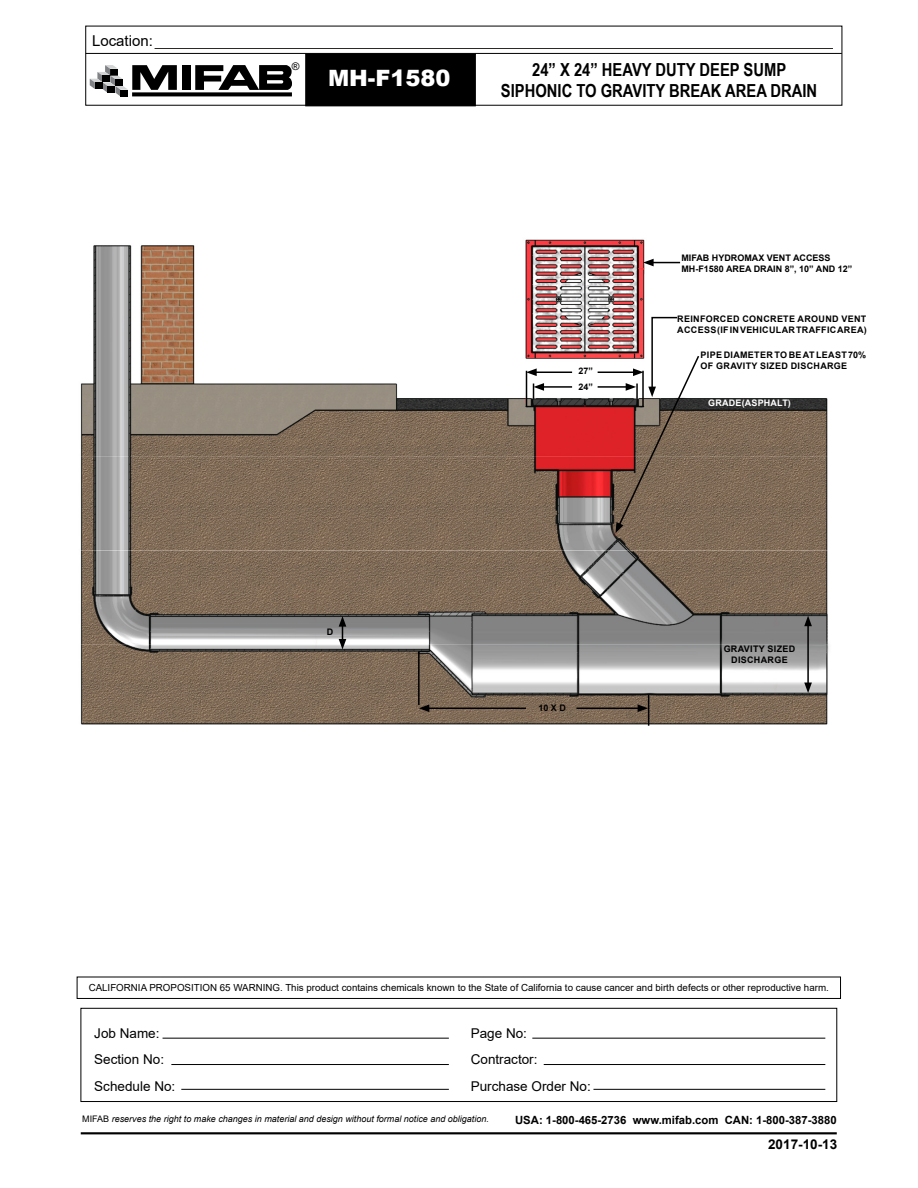
<style>
.page{position:relative;width:918px;height:1188px;background:#fff}
.page>*{position:absolute;margin:0;border:0;box-sizing:border-box;transform-origin:0 0}
.t1{font:900 22.5px "Arial";color:#fff}
.t2{font:700 18px/21.6px "Arial Narrow";color:#000;text-align:center}
.t3{font:15px "Arial";color:#000}
.t4{font:13.5px/26.2px "Arial";color:#000}
.t5{font:700 13.5px "Arial";color:#000}
.t6{font:700 11.25px "Arial";color:#000}
.t7{font:10.5px "Arial";color:#000}
.t8{font:9.75px "Arial";color:#000}
.t9{font:700 9px/10.8px "Arial";letter-spacing:.035em;color:#000}
.t10{font:italic 9px "Arial";color:#000}
.t11{font:700 9px/10.8px "Arial";color:#000}
.t12{font:700 9px "Arial";letter-spacing:.02em;color:#fff}
.s1{font-style:normal}
</style>
<div class="page">
<hr style="left:81px;top:1132px;width:756px;height:2px;background:#000">
<div style="left:305px;top:54px;width:171px;height:52px;background:#000;border:1px solid #000"></div>
<hr style="left:86px;top:53px;width:756px;height:1px;background:#000">
<hr style="left:155px;top:48px;width:678px;height:1px;background:#2d2925">
<div style="left:182px;top:65px;width:9px;height:25px;background:#000"></div>
<div style="left:120px;top:90px;width:8px;height:7px;background:#000"></div>
<svg style="left:177px;top:92px;width:115px;height:4px"></svg>
<svg style="left:90px;top:65px;width:87px;height:31px"></svg>
<div style="left:95px;top:82px;width:8px;height:7px;background:#000"></div>
<svg style="left:195px;top:65px;width:97px;height:25px"></svg>
<div style="left:81px;top:1008px;width:756px;height:94px;border:1px solid #000"></div>
<hr style="left:163px;top:1038px;width:286px;height:1px;background:#000">
<hr style="left:532px;top:1038px;width:293px;height:1px;background:#000">
<hr style="left:171px;top:1064px;width:278px;height:1px;background:#000">
<hr style="left:544px;top:1064px;width:281px;height:1px;background:#000">
<hr style="left:181px;top:1089px;width:268px;height:1px;background:#000">
<hr style="left:593px;top:1089px;width:232px;height:1px;background:#000">
<div style="left:77px;top:977px;width:764px;height:22px;border:1px solid #000"></div>
<img style="left:80px;top:239px;width:749px;height:487px">
<svg style="left:643px;top:259px;width:37px;height:7px"></svg>
<hr style="left:807px;top:624px;width:2px;height:61px;background:#000">
<svg style="left:804px;top:616px;width:8px;height:10px"></svg>
<svg style="left:804px;top:683px;width:8px;height:10px"></svg>
<svg style="left:339px;top:616px;width:7px;height:33px"></svg>
<hr style="left:418px;top:652px;width:2px;height:53px;background:#000">
<hr style="left:648px;top:695px;width:1px;height:31px;background:#000">
<hr style="left:576px;top:708px;width:64px;height:1px;background:#000">
<svg style="left:638px;top:704px;width:10px;height:8px"></svg>
<hr style="left:427px;top:708px;width:99px;height:1px;background:#000">
<svg style="left:419px;top:704px;width:10px;height:8px"></svg>
<hr style="left:526px;top:371px;width:1px;height:36px;background:#000">
<hr style="left:542px;top:386px;width:30px;height:2px;background:#000">
<svg style="left:533px;top:383px;width:11px;height:16px"></svg>
<hr style="left:534px;top:372px;width:38px;height:1px;background:#000">
<svg style="left:526px;top:368px;width:11px;height:8px"></svg>
<hr style="left:598px;top:386px;width:30px;height:2px;background:#000">
<hr style="left:598px;top:372px;width:37px;height:1px;background:#000">
<svg style="left:615px;top:316px;width:86px;height:217px"></svg>
<h3 class="t3" style="left:92px;top:31px;width:62px">Location:</h3>
<p class="t7" style="left:292px;top:59px;width:9px">®</p>
<h1 class="t1" style="left:328px;top:61px;width:124px">MH-F1580</h1>
<h2 class="t2" style="left:501px;top:58px;width:318px">24” X 24” HEAVY DUTY DEEP SUMP<br>SIPHONIC TO GRAVITY BREAK AREA DRAIN</h2>
<p class="t9" style="left:578px;top:366px;width:16px">27”</p>
<p class="t9" style="left:578px;top:382px;width:16px">24”</p>
<p class="t11" style="left:681px;top:253px;width:173px">MIFAB HYDROMAX VENT ACCESS<br>MH-F1580 AREA DRAIN 8”, 10” AND 12”</p>
<p class="t9" style="left:677px;top:313px;width:191px">REINFORCED CONCRETE AROUND VENT<br>ACCESS (IF IN VEHICULAR TRAFFIC AREA)</p>
<p class="t9" style="left:701px;top:350px;width:167px">PIPE DIAMETER TO BE AT LEAST 70%<br>OF GRAVITY SIZED DISCHARGE</p>
<p class="t12" style="left:708px;top:397px;width:84px">GRADE (ASPHALT)</p>
<p class="t9" style="left:327px;top:627px;width:8px">D</p>
<p class="t9" style="left:539px;top:703px;width:29px">10 X D</p>
<p class="t9" style="left:724px;top:644px;width:73px;text-align:center">GRAVITY SIZED<br>DISCHARGE</p>
<p class="t8" style="left:89px;top:981px;width:742px">CALIFORNIA PROPOSITION 65 WARNING. This product contains chemicals known to the State of California to cause cancer and birth defects or other reproductive harm.</p>
<h3 class="t4" style="left:94px;top:1020px;width:83px">Job Name:<br>Section No:<br>Schedule No:</h3>
<h3 class="t4" style="left:471px;top:1020px;width:122px">Page No:<br>Contractor:<br>Purchase Order No:</h3>
<p class="t10" style="left:82px;top:1113px;width:408px"><span class="s1">MIFAB</span> reserves the right to make changes in material and design without formal notice and obligation.</p>
<p class="t6" style="left:515px;top:1112px;width:323px">USA: 1-800-465-2736 www.mifab.com CAN: 1-800-387-3880</p>
<h3 class="t5" style="left:768px;top:1135px;width:71px">2017-10-13</h3>
</div>
